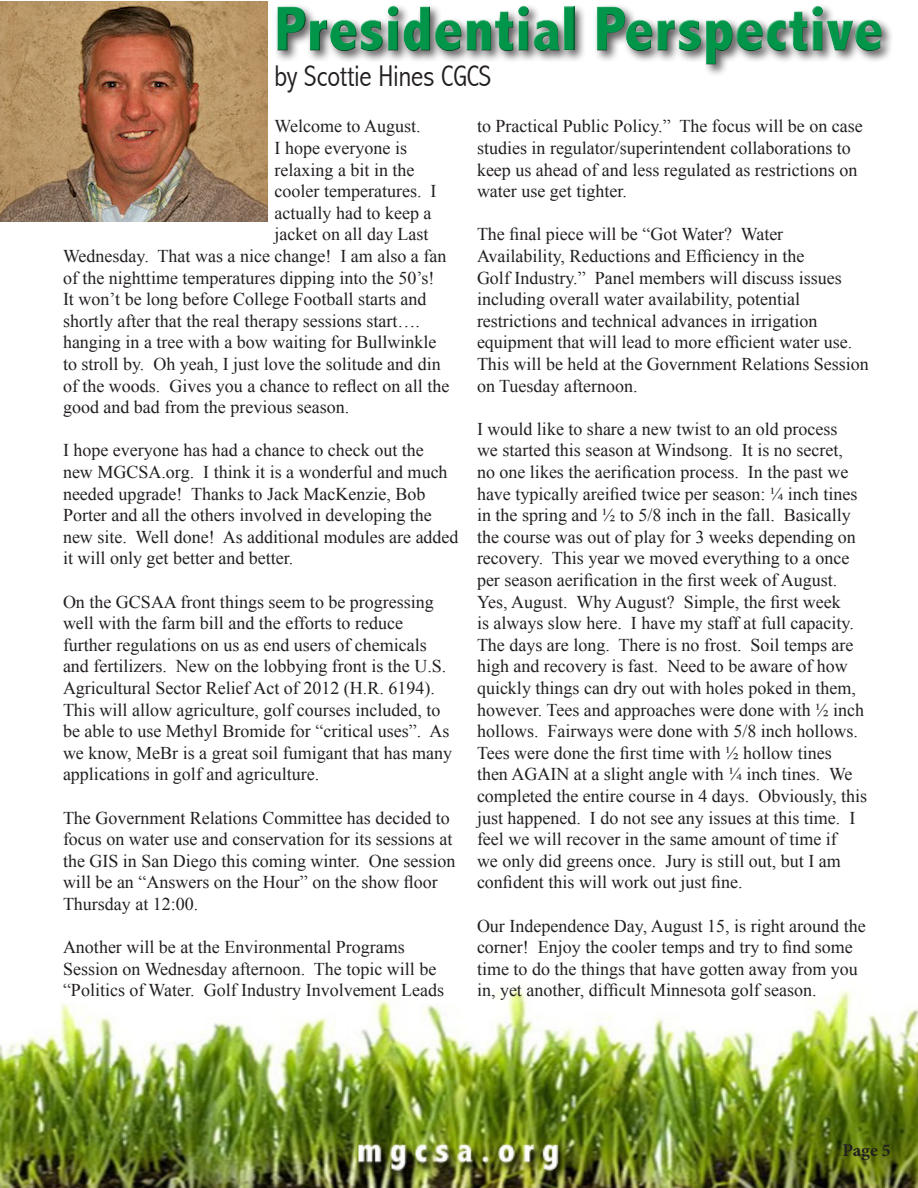
<style>
.page{position:relative;width:918px;height:1188px;background:#fff}
.page>*{position:absolute;margin:0;border:0;box-sizing:border-box;transform-origin:0 0}
.t1{font:800 condensed 64.5px "Abadi";color:#009549}
.t2{font:300 condensed 30px "Abadi";color:#231f20}
.t3{font:18px/21.6px "Times New Roman";color:#231f20}
.t4{font:700 18px "Minion Pro";color:#231f20}
</style>
<div class="page">
<img style="left:0;top:221px;width:918px;height:967px">
<div style="left:276px;top:7px;width:607px;height:58px;background:#231f20;opacity:.75"></div>
<img style="left:0;top:1px;width:268px;height:220px">
<h1 class="t1" style="left:275px;top:-8px;width:610px">Presidential Perspective</h1>
<p class="t2" style="left:275px;top:59px;width:218px">by Scottie Hines CGCS</p>
<p class="t3" style="left:275px;top:115px;width:148px">Welcome to August.</p>
<p class="t3" style="left:275px;top:137px;width:134px">I hope everyone is</p>
<p class="t3" style="left:275px;top:158px;width:141px">relaxing a bit in the</p>
<p class="t3" style="left:275px;top:180px;width:163px">cooler temperatures. I</p>
<p class="t3" style="left:275px;top:202px;width:158px">actually had to keep a</p>
<p class="t3" style="left:275px;top:223px;width:155px">jacket on all day Last</p>
<p class="t3" style="left:63px;top:245px;width:385px">Wednesday. That was a nice change! I am also a fan</p>
<p class="t3" style="left:63px;top:266px;width:373px">of the nighttime temperatures dipping into the 50’s!</p>
<p class="t3" style="left:63px;top:288px;width:365px">It won’t be long before College Football starts and</p>
<p class="t3" style="left:63px;top:310px;width:358px">shortly after that the real therapy sessions start….</p>
<p class="t3" style="left:63px;top:331px;width:375px">hanging in a tree with a bow waiting for Bullwinkle</p>
<p class="t3" style="left:63px;top:353px;width:379px">to stroll by. Oh yeah, I just love the solitude and din</p>
<p class="t3" style="left:63px;top:374px;width:388px">of the woods. Gives you a chance to reflect on all the</p>
<p class="t3" style="left:63px;top:396px;width:288px">good and bad from the previous season.</p>
<p class="t3" style="left:63px;top:439px;width:397px">I hope everyone has had a chance to check out the<br>new MGCSA.org. I think it is a wonderful and much needed upgrade! Thanks to Jack MacKenzie, Bob Porter and all the others involved in developing the new site. Well done! As additional modules are added it will only get better and better.</p>
<p class="t3" style="left:63px;top:590px;width:391px">On the GCSAA front things seem to be progressing well with the farm bill and the efforts to reduce further regulations on us as end users of chemicals and fertilizers. New on the lobbying front is the U.S.<br>Agricultural Sector Relief Act of 2012 (H.R. 6194).<br>This will allow agriculture, golf courses included, to be able to use Methyl Bromide for “critical uses”. As we know, MeBr is a great soil fumigant that has many applications in golf and agriculture.</p>
<p class="t3" style="left:63px;top:806px;width:394px">The Government Relations Committee has decided to focus on water use and conservation for its sessions at the GIS in San Diego this coming winter. One session will be an “Answers on the Hour” on the show floor Thursday at 12:00.</p>
<p class="t3" style="left:63px;top:936px;width:383px">Another will be at the Environmental Programs<br>Session on Wednesday afternoon. The topic will be “Politics of Water. Golf Industry Involvement Leads</p>
<p class="t3" style="left:477px;top:115px;width:387px">to Practical Public Policy.” The focus will be on case studies in regulator/superintendent collaborations to keep us ahead of and less regulated as restrictions on water use get tighter.</p>
<p class="t3" style="left:477px;top:223px;width:393px">The final piece will be “Got Water? Water Availability, Reductions and Efficiency in the<br>Golf Industry.” Panel members will discuss issues including overall water availability, potential restrictions and technical advances in irrigation equipment that will lead to more efficient water use.<br>This will be held at the Government Relations Session on Tuesday afternoon.</p>
<p class="t3" style="left:477px;top:418px;width:392px">I would like to share a new twist to an old process<br>we started this season at Windsong. It is no secret,<br>no one likes the aerification process. In the past we have typically areified twice per season: ¼ inch tines in the spring and ½ to 5/8 inch in the fall. Basically the course was out of play for 3 weeks depending on recovery. This year we moved everything to a once per season aerification in the first week of August.<br>Yes, August. Why August? Simple, the first week<br>is always slow here. I have my staff at full capacity.<br>The days are long. There is no frost. Soil temps are high and recovery is fast. Need to be aware of how quickly things can dry out with holes poked in them, however. Tees and approaches were done with ½ inch hollows. Fairways were done with 5/8 inch hollows.<br>Tees were done the first time with ½ hollow tines<br>then AGAIN at a slight angle with ¼ inch tines. We completed the entire course in 4 days. Obviously, this just happened. I do not see any issues at this time. I feel we will recover in the same amount of time if<br>we only did greens once. Jury is still out, but I am confident this will work out just fine.</p>
<p class="t3" style="left:477px;top:914px;width:390px">Our Independence Day, August 15, is right around the corner! Enjoy the cooler temps and try to find some time to do the things that have gotten away from you in, yet another, difficult Minnesota golf season.</p>
<p class="t4" style="left:842px;top:1137px;width:50px">Page 5</p>
</div>
